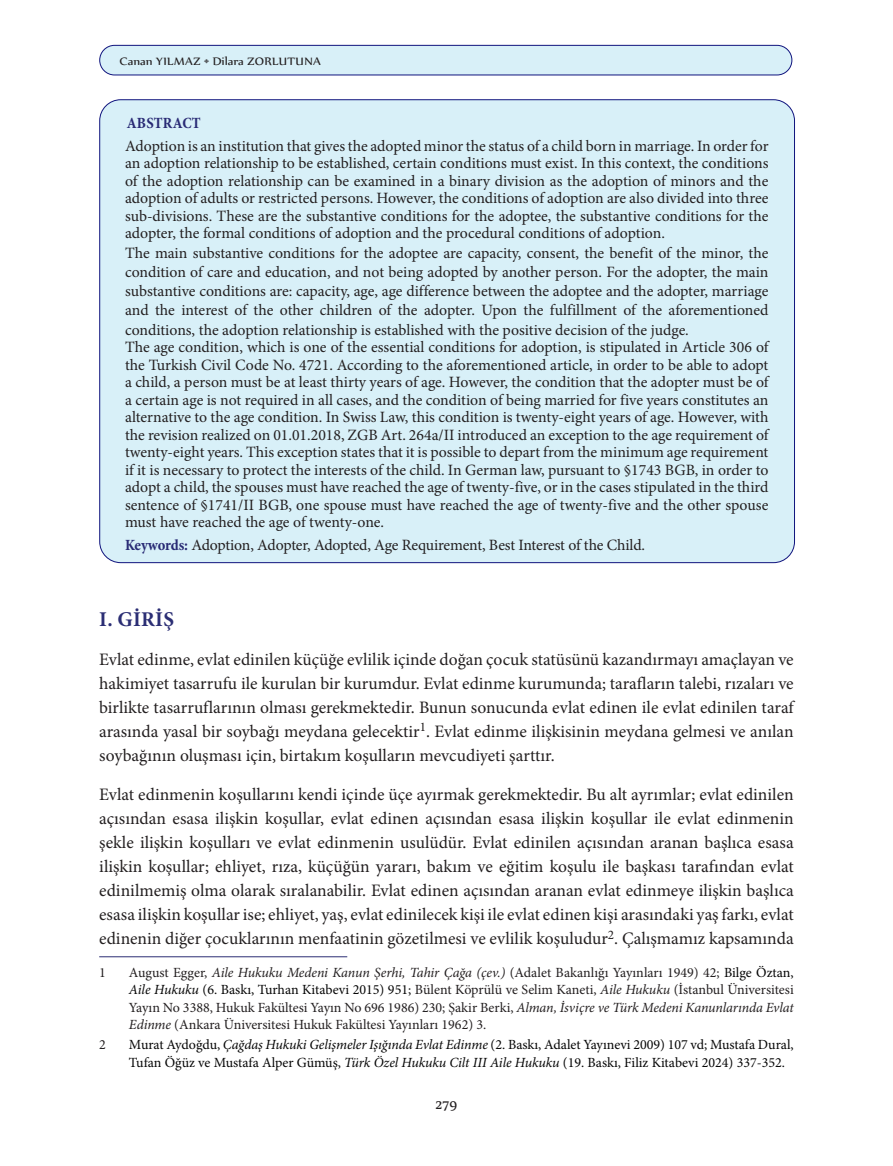
<style>
.page{position:relative;width:893px;height:1166px;background:#fff}
.page>*{position:absolute;margin:0;border:0;box-sizing:border-box;transform-origin:0 0}
.t1{font:700 21px "Minion Pro";letter-spacing:.01em;color:#2b2e74}
.MNormal-TR{font:17.5px/24px "Minion Pro";color:#231f20;text-align:justify}
.AbstractTxtTR{font:15.75px/17.5px "Minion Pro";letter-spacing:-.005em;color:#231f20;text-align:justify}
.AbstractH{font:700 condensed 15.75px "Minion Pro";letter-spacing:.01em;color:#292b75}
.t2{font:15.75px "Nyala";color:#231f20}
.footnotes{font:14px/17.5px "Minion Pro";color:#231f20;text-align:justify}
.footnotes-2{font:14px/17.5px "Minion Pro";color:#060606}
.t3{font:13.12px "Nyala";letter-spacing:.015em;color:#231f20;scale:1.08 1}
.s1{font-weight:700;font-stretch:condensed;color:#292b75}
.s2{font-style:italic}
.s3{color:#060606}
.s4{font-style:italic;color:#060606}
</style>
<div class="page">
<div style="left:100px;top:45px;width:692px;height:30px;background:#d8f0f8;border-radius:15px"></div>
<div style="left:99px;top:45px;width:693px;height:30px;border:1px solid #10147e;border-radius:15px"></div>
<div style="left:100px;top:100px;width:694px;height:463px;background:#d8f0f8;border-radius:21px"></div>
<hr style="left:99px;top:956px;width:248px;height:1px;background:#2b2e74">
<p class="t3" style="left:120px;top:53px;width:188px">Canan YILMAZ • Dilara ZORLUTUNA</p>
<p class="AbstractH" style="left:127px;top:113px;width:75px">ABSTRACT</p>
<p class="AbstractTxtTR" style="left:125px;top:137px;width:645px">Adoption is an institution that gives the adopted minor the status of a child born in marriage. In order for an adoption relationship to be established, certain conditions must exist. In this context, the conditions of the adoption relationship can be examined in a binary division as the adoption of minors and the adoption of adults or restricted persons. However, the conditions of adoption are also divided into three sub-divisions. These are the substantive conditions for the adoptee, the substantive conditions for the adopter, the formal conditions of adoption and the procedural conditions of adoption.</p>
<p class="AbstractTxtTR" style="left:125px;top:243px;width:645px;line-height:19.2px">The main substantive conditions for the adoptee are capacity, consent, the benefit of the minor, the condition of care and education, and not being adopted by another person. For the adopter, the main substantive conditions are: capacity, age, age difference between the adoptee and the adopter, marriage and the interest of the other children of the adopter. Upon the fulfillment of the aforementioned conditions, the adoption relationship is established with the positive decision of the judge.</p>
<p class="AbstractTxtTR" style="left:125px;top:338px;width:645px">The age condition, which is one of the essential conditions for adoption, is stipulated in Article 306 of the Turkish Civil Code No. 4721. According to the aforementioned article, in order to be able to adopt a child, a person must be at least thirty years of age. However, the condition that the adopter must be of a certain age is not required in all cases, and the condition of being married for five years constitutes an alternative to the age condition. In Swiss Law, this condition is twenty-eight years of age. However, with the revision realized on 01.01.2018, ZGB Art. 264a/II introduced an exception to the age requirement of twenty-eight years. This exception states that it is possible to depart from the minimum age requirement if it is necessary to protect the interests of the child. In German law, pursuant to §1743 BGB, in order to adopt a child, the spouses must have reached the age of twenty-five, or in the cases stipulated in the third sentence of §1741/II BGB, one spouse must have reached the age of twenty-five and the other spouse must have reached the age of twenty-one.</p>
<p class="AbstractTxtTR" style="left:125px;top:536px;width:522px"><span class="s1">Keywords:</span> Adoption, Adopter, Adopted, Age Requirement, Best Interest of the Child.</p>
<p class="t1" style="left:99px;top:604px;width:76px">I. GİRİŞ</p>
<p class="MNormal-TR" style="left:99px;top:647px;width:696px">Evlat edinme, evlat edinilen küçüğe evlilik içinde doğan çocuk statüsünü kazandırmayı amaçlayan ve hakimiyet tasarrufu ile kurulan bir kurumdur. Evlat edinme kurumunda; tarafların talebi, rızaları ve birlikte tasarruflarının olması gerekmektedir. Bunun sonucunda evlat edinen ile evlat edinilen taraf arasında yasal bir soybağı meydana gelecektir<sup>1</sup>. Evlat edinme ilişkisinin meydana gelmesi ve anılan soybağının oluşması için, birtakım koşulların mevcudiyeti şarttır.</p>
<p class="MNormal-TR" style="left:99px;top:782px;width:696px">Evlat edinmenin koşullarını kendi içinde üçe ayırmak gerekmektedir. Bu alt ayrımlar; evlat edinilen açısından esasa ilişkin koşullar, evlat edinen açısından esasa ilişkin koşullar ile evlat edinmenin şekle ilişkin koşulları ve evlat edinmenin usulüdür. Evlat edinilen açısından aranan başlıca esasa ilişkin koşullar; ehliyet, rıza, küçüğün yararı, bakım ve eğitim koşulu ile başkası tarafından evlat edinilmemiş olma olarak sıralanabilir. Evlat edinen açısından aranan evlat edinmeye ilişkin başlıca esasa ilişkin koşullar ise; ehliyet, yaş, evlat edinilecek kişi ile evlat edinen kişi arasındaki yaş farkı, evlat edinenin diğer çocuklarının menfaatinin gözetilmesi ve evlilik koşuludur<sup>2</sup>. Çalışmamız kapsamında</p>
<p class="footnotes" style="left:99px;top:963px;width:8px">1</p>
<p class="footnotes" style="left:129px;top:963px;width:666px">August Egger, <span class="s2">Aile Hukuku Medeni Kanun Şerhi, Tahir Çağa (çev.)</span> (Adalet Bakanlığı Yayınları 1949) 42; <span class="s3">Bilge Öztan, </span><span class="s4">Aile Hukuku</span> <span class="s3">(6. Baskı, Turhan Kitabevi 2015) 951;</span> Bülent Köprülü ve Selim Kaneti, <span class="s2">Aile Hukuku</span> (İstanbul Üniversitesi Yayın No 3388, Hukuk Fakültesi Yayın No 696 1986) 230; Şakir Berki, <span class="s2">Alman, İsviçre ve Türk Medeni Kanunlarında Evlat Edinme</span> (Ankara Üniversitesi Hukuk Fakültesi Yayınları 1962) 3.</p>
<p class="footnotes" style="left:99px;top:1036px;width:8px">2</p>
<p class="footnotes-2" style="left:129px;top:1036px;width:666px">Murat Aydoğdu, <span class="s2">Çağdaş Hukuki Gelişmeler Işığında Evlat Edinme</span> (2. Baskı, Adalet Yayınevi 2009) 107 vd; Mustafa Dural,<br>Tufan Öğüz ve Mustafa Alper Gümüş, <span class="s2">Türk Özel Hukuku Cilt III Aile Hukuku</span> (19. Baskı, Filiz Kitabevi 2024) 337-352.</p>
<p class="t2" style="left:436px;top:1095px;width:23px">279</p>
</div>
